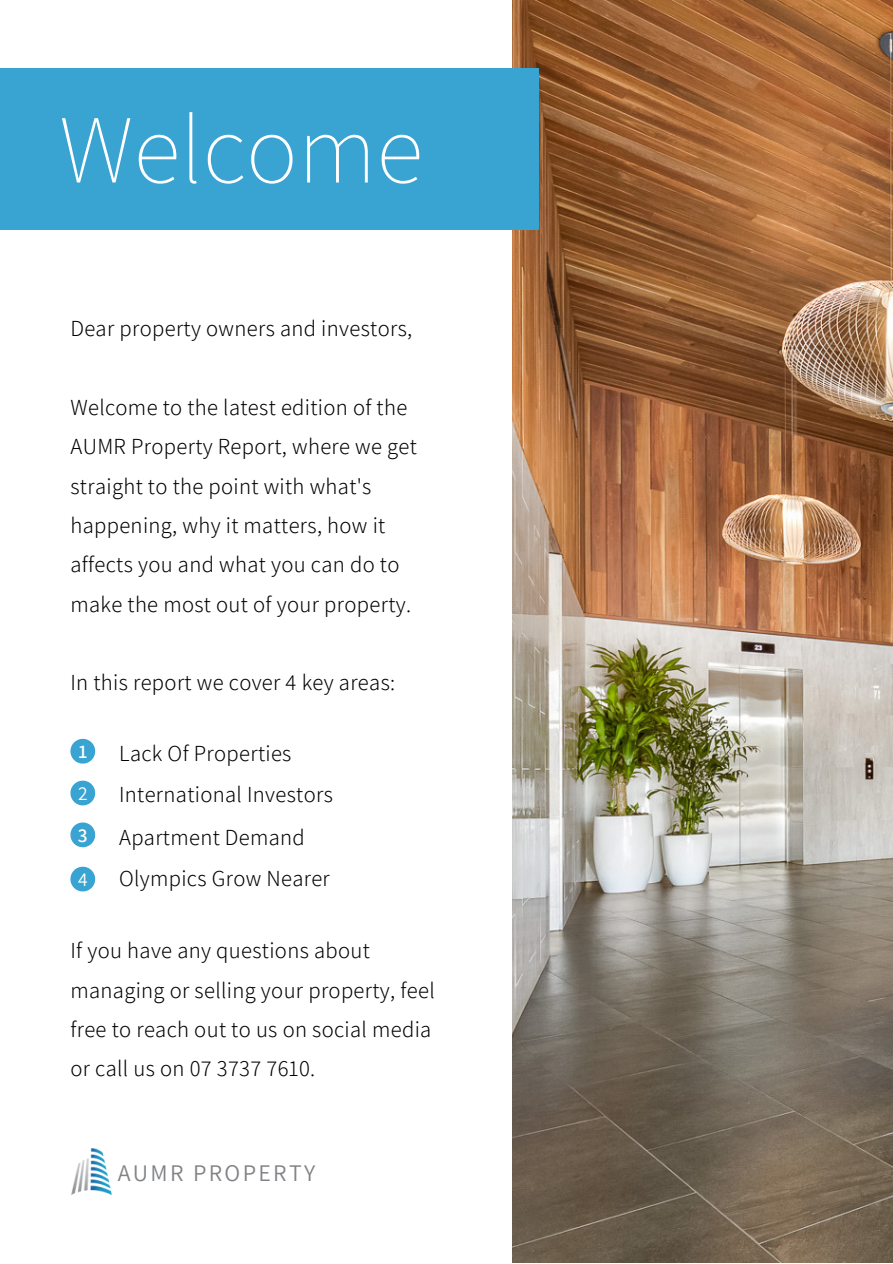
<style>
.page{position:relative;width:893px;height:1264px;background:#fff}
.page>*{position:absolute;margin:0;border:0;box-sizing:border-box;transform-origin:0 0}
.t1{font:200 97.35px "Assistant";color:#fff}
.t2{font:23.85px "Assistant";letter-spacing:.1em;color:#808285}
.t3{font:300 22.5px/39.3px "Assistant";letter-spacing:.015em;color:#000}
.t4{font:600 19.5px "Assistant";color:#fff}
.t5{font:19.5px "Assistant";color:#fff}
</style>
<div class="page">
<img style="left:512px;top:0;width:380px;height:1262px">
<div style="left:0;top:69px;width:538px;height:161px;background:#39a3d2"></div>
<svg style="left:70px;top:738px;width:25px;height:25px"></svg>
<svg style="left:70px;top:780px;width:25px;height:25px"></svg>
<svg style="left:70px;top:822px;width:25px;height:25px"></svg>
<svg style="left:70px;top:866px;width:25px;height:25px"></svg>
<img style="left:71px;top:1148px;width:41px;height:48px">
<h1 class="t1" style="left:59px;top:83px;width:365px">Welcome</h1>
<p class="t3" style="left:70px;top:308px;width:343px">Dear property owners and investors,</p>
<p class="t3" style="left:70px;top:387px;width:348px">Welcome to the latest edition of the AUMR Property Report, where we get straight to the point with what's happening, why it matters, how it affects you and what you can do to make the most out of your property.</p>
<p class="t3" style="left:70px;top:662px;width:326px">In this report we cover 4 key areas:</p>
<p class="t4" style="left:78px;top:738px;width:11px">1</p>
<p class="t5" style="left:78px;top:780px;width:11px">2</p>
<p class="t4" style="left:78px;top:822px;width:11px">3</p>
<p class="t5" style="left:78px;top:866px;width:11px">4</p>
<p class="t3" style="left:119px;top:731px;width:215px;line-height:41.8px">Lack Of Properties<br>International Investors</p>
<p class="t3" style="left:119px;top:815px;width:212px;line-height:41.4px">Apartment Demand<br>Olympics Grow Nearer</p>
<p class="t3" style="left:70px;top:930px;width:366px">If you have any questions about managing or selling your property, feel free to reach out to us on social media or call us on 07 3737 7610.</p>
<p class="t2" style="left:118px;top:1156px;width:199px">AUMR PROPERTY</p>
</div>
